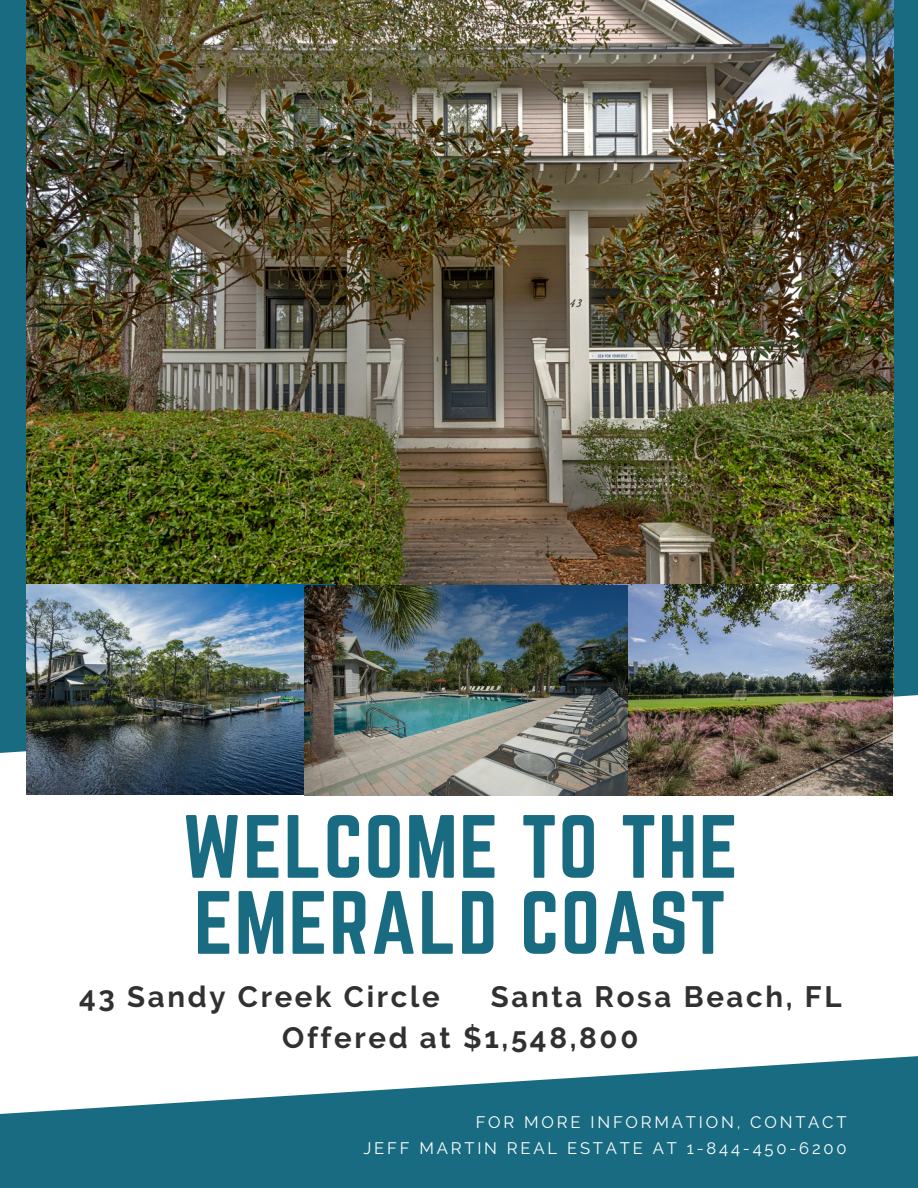
<style>
.page{position:relative;width:918px;height:1188px;background:#fff}
.page>*{position:absolute;margin:0;border:0;box-sizing:border-box;transform-origin:0 0}
.t1{font:78.45px/76.1px "Norwester";letter-spacing:.02em;color:#196b81}
.t2{font:700 29.4px/40.7px "Raleway";letter-spacing:.09em;color:#323131}
.t3{font:16.65px/26.5px "Raleway";letter-spacing:.17em;color:#fff;text-align:right}
</style>
<div class="page">
<div style="left:0;top:0;width:918px;height:1188px;background:linear-gradient(to right,#196b80,#196b81)"></div>
<img style="left:27px;top:0;width:866px;height:585px">
<svg style="left:0;top:693px;width:918px;height:422px"></svg>
<img style="left:27px;top:584px;width:308px;height:211px">
<img style="left:628px;top:585px;width:265px;height:210px">
<img style="left:305px;top:585px;width:323px;height:210px">
<h1 class="t1" style="left:182px;top:812px;width:557px">WELCOME TO THE<br>EMERALD COAST</h1>
<h2 class="t2" style="left:79px;top:976px;width:362px">43 Sandy Creek Circle</h2>
<h2 class="t2" style="left:282px;top:976px;width:561px;text-indent:209px">Santa Rosa Beach, FL<br>Offered at $1,548,800</h2>
<p class="t3" style="left:364px;top:1109px;width:485px">FOR MORE INFORMATION, CONTACT<br>JEFF MARTIN REAL ESTATE AT 1-844-450-6200</p>
</div>
